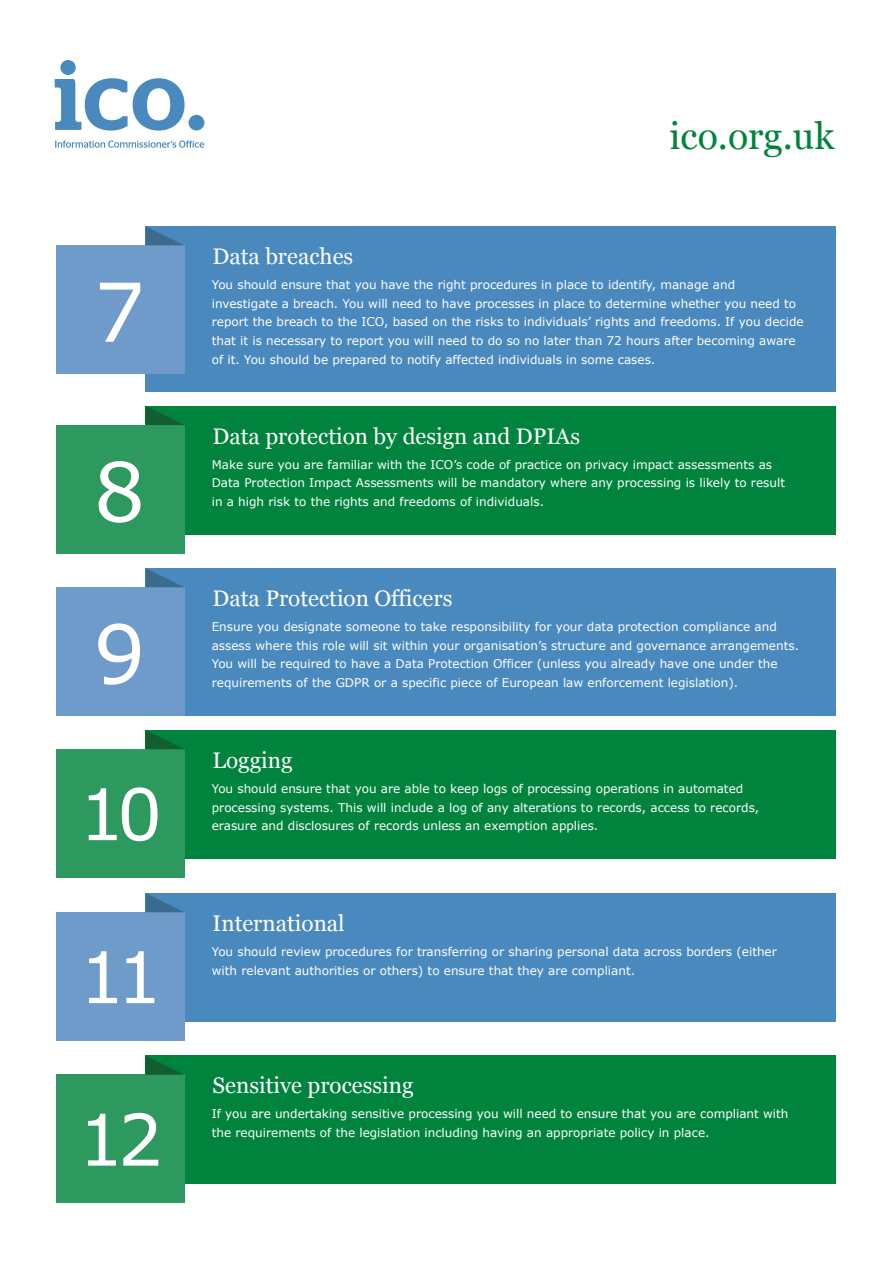
<style>
.page{position:relative;width:893px;height:1263px;background:#fff}
.page>*{position:absolute;margin:0;border:0;box-sizing:border-box;transform-origin:0 0}
.t1{font:81.15px "Verdana";color:#fff}
.t2{font:71.1px "Verdana";color:#fff}
.t3{font:37.5px "Georgia";color:#00843d}
.t4{font:22.5px "Georgia";color:#fff}
.t5{font:12px/18.8px "Verdana";color:#fff}
</style>
<div class="page">
<svg style="left:55px;top:60px;width:130px;height:71px"></svg>
<div style="left:189px;top:115px;width:15px;height:15px;background:#4a89be;border-radius:50%"></div>
<svg style="left:55px;top:141px;width:149px;height:7px"></svg>
<div style="left:146px;top:1055px;width:690px;height:129px;background:#00843d"></div>
<div style="left:146px;top:568px;width:690px;height:147px;background:#4a89be"></div>
<div style="left:56px;top:587px;width:128px;height:128px;background:#6e9bc9"></div>
<div style="left:146px;top:893px;width:690px;height:128px;background:#4a89be"></div>
<div style="left:146px;top:226px;width:690px;height:165px;background:#4a89be"></div>
<div style="left:56px;top:245px;width:128px;height:129px;background:#6e9bc9"></div>
<div style="left:146px;top:406px;width:690px;height:128px;background:#00843d"></div>
<div style="left:56px;top:425px;width:128px;height:128px;background:#2d995f"></div>
<div style="left:146px;top:730px;width:690px;height:128px;background:#00843d"></div>
<div style="left:56px;top:749px;width:128px;height:128px;background:#2d995f"></div>
<div style="left:56px;top:912px;width:128px;height:128px;background:#6e9bc9"></div>
<div style="left:56px;top:1075px;width:128px;height:128px;background:#2d995f"></div>
<svg style="left:146px;top:1056px;width:38px;height:19px"></svg>
<svg style="left:146px;top:226px;width:37px;height:19px"></svg>
<svg style="left:146px;top:406px;width:38px;height:19px"></svg>
<svg style="left:146px;top:568px;width:37px;height:19px"></svg>
<svg style="left:146px;top:730px;width:37px;height:19px"></svg>
<svg style="left:146px;top:893px;width:37px;height:19px"></svg>
<h1 class="t1" style="left:94px;top:256px;width:53px">7</h1>
<h1 class="t1" style="left:94px;top:436px;width:53px">8</h1>
<h1 class="t1" style="left:94px;top:598px;width:53px">9</h1>
<h2 class="t2" style="left:79px;top:765px;width:85px">10</h2>
<h2 class="t2" style="left:79px;top:928px;width:84px">11</h2>
<h2 class="t2" style="left:78px;top:1091px;width:86px">12</h2>
<h3 class="t3" style="left:670px;top:113px;width:166px">ico.org.uk</h3>
<h3 class="t4" style="left:213px;top:242px;width:142px">Data breaches</h3>
<p class="t5" style="left:212px;top:275px;width:593px">You should ensure that you have the right procedures in place to identify, manage and investigate a breach. You will need to have processes in place to determine whether you need to report the breach to the ICO, based on the risks to individuals’ rights and freedoms. If you decide that it is necessary to report you will need to do so no later than 72 hours after becoming aware</p>
<p class="t5" style="left:212px;top:350px;width:445px">of it. You should be prepared to notify affected individuals in some cases.</p>
<h3 class="t4" style="left:213px;top:422px;width:369px">Data protection by design and DPIAs</h3>
<p class="t5" style="left:212px;top:455px;width:575px">Make sure you are familiar with the ICO’s code of practice on privacy impact assessments as<br>Data Protection Impact Assessments will be mandatory where any processing is likely to result</p>
<p class="t5" style="left:212px;top:492px;width:334px">in a high risk to the rights and freedoms of individuals.</p>
<h3 class="t4" style="left:213px;top:584px;width:241px">Data Protection Officers</h3>
<p class="t5" style="left:212px;top:617px;width:589px">Ensure you designate someone to take responsibility for your data protection compliance and assess where this role will sit within your organisation’s structure and governance arrangements.<br>You will be required to have a Data Protection Officer (unless you already have one under the</p>
<p class="t5" style="left:212px;top:673px;width:528px">requirements of the GDPR or a specific piece of European law enforcement legislation).</p>
<h3 class="t4" style="left:213px;top:746px;width:81px">Logging</h3>
<p class="t5" style="left:212px;top:779px;width:549px">You should ensure that you are able to keep logs of processing operations in automated processing systems. This will include a log of any alterations to records, access to records,</p>
<p class="t5" style="left:212px;top:816px;width:388px">erasure and disclosures of records unless an exemption applies.</p>
<h3 class="t4" style="left:213px;top:909px;width:134px">International</h3>
<p class="t5" style="left:212px;top:942px;width:567px">You should review procedures for transferring or sharing personal data across borders (either with relevant authorities or others) to ensure that they are compliant.</p>
<h3 class="t4" style="left:213px;top:1072px;width:202px">Sensitive processing</h3>
<p class="t5" style="left:212px;top:1104px;width:578px">If you are undertaking sensitive processing you will need to ensure that you are compliant with the requirements of the legislation including having an appropriate policy in place.</p>
</div>
